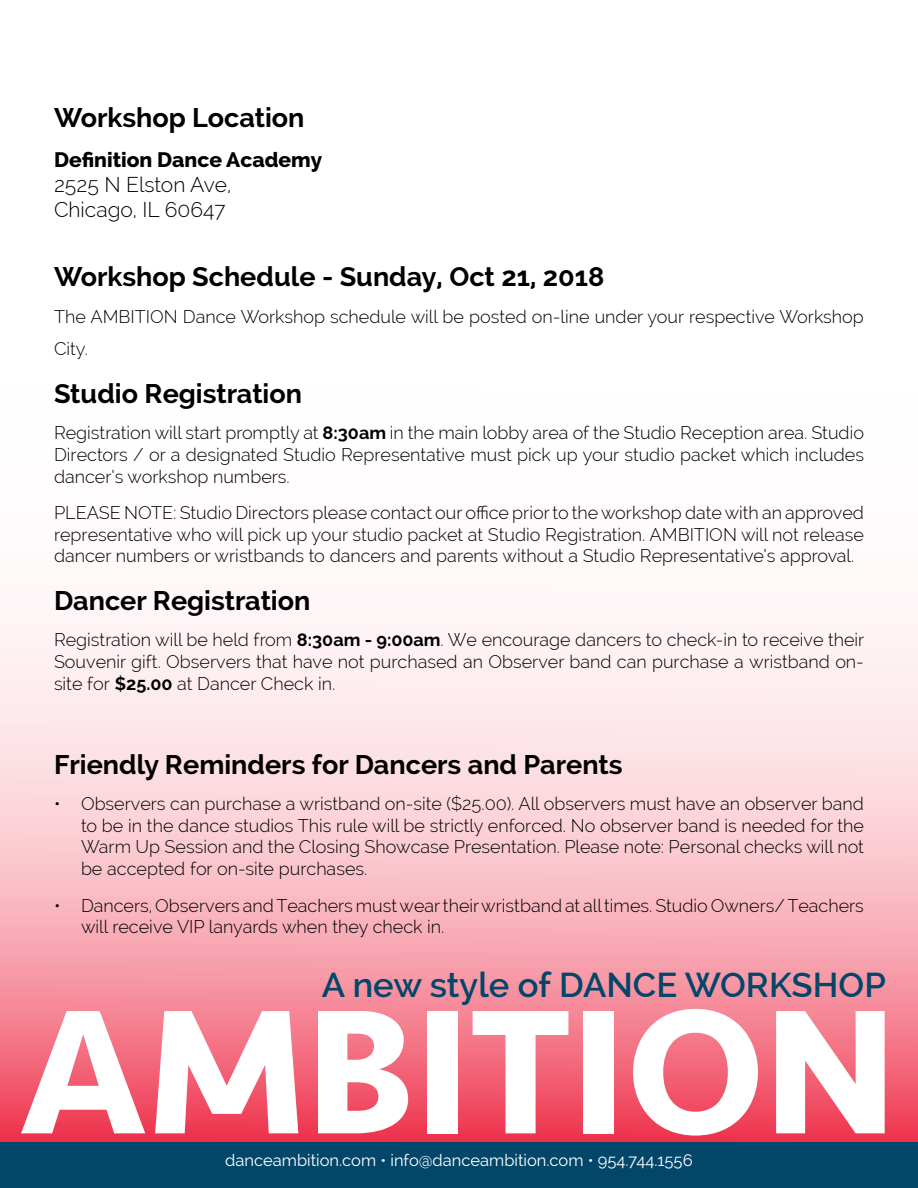
<style>
.page{position:relative;width:918px;height:1188px;background:#fff}
.page>*{position:absolute;margin:0;border:0;box-sizing:border-box;transform-origin:0 0}
.t1{font:700 183.6px "Seravek";color:#fff}
.t2{font:600 34.65px "Raleway";color:#02466a}
.t3{font:700 27px "Raleway";color:#000}
.t4{font:300 21px/25.2px "Raleway";color:#000}
.t5{font:800 21px "Raleway";color:#000}
.t6{font:300 18px/21.6px "Raleway";color:#000;text-align:justify}
.t7{font:16.5px "Raleway";color:#fff}
.s1{font-weight:700}
</style>
<div class="page">
<svg style="left:0;top:622px;width:918px;height:520px;background:#f8b0ba"></svg>
<div style="left:0;top:1142px;width:918px;height:46px;background:#02466a"></div>
<h3 class="t3" style="left:54px;top:102px;width:252px">Workshop Location</h3>
<p class="t5" style="left:54px;top:148px;width:270px">Definition Dance Academy</p>
<p class="t4" style="left:54px;top:172px;width:179px">2525 N Elston Ave,<br>Chicago, IL 60647</p>
<h3 class="t3" style="left:54px;top:261px;width:552px">Workshop Schedule - Sunday, Oct 21, 2018</h3>
<p class="t6" style="left:54px;top:300px;width:811px;line-height:32.4px">The AMBITION Dance Workshop schedule will be posted on-line under your respective Workshop<br>City.</p>
<h3 class="t3" style="left:54px;top:378px;width:250px">Studio Registration</h3>
<p class="t6" style="left:54px;top:422px;width:812px">Registration will start promptly at <span class="s1">8:30am</span> in the main lobby area of the Studio Reception area. Studio Directors / or a designated Studio Representative must pick up your studio packet which includes dancer’s workshop numbers.</p>
<p class="t6" style="left:54px;top:502px;width:812px">PLEASE NOTE: Studio Directors please contact our office prior to the workshop date with an approved representative who will pick up your studio packet at Studio Registration. AMBITION will not release dancer numbers or wristbands to dancers and parents without a Studio Representative’s approval.</p>
<h3 class="t3" style="left:54px;top:585px;width:258px">Dancer Registration</h3>
<p class="t6" style="left:54px;top:629px;width:812px">Registration will be held from <span class="s1">8:30am - 9:00am</span>. We encourage dancers to check-in to receive their Souvenir gift. Observers that have not purchased an Observer band can purchase a wristband on&shy;site for <span class="s1">$25.00</span> at Dancer Check in.</p>
<h3 class="t3" style="left:54px;top:749px;width:570px">Friendly Reminders for Dancers and Parents</h3>
<p class="t6" style="left:81px;top:793px;width:785px;text-indent:-27px">• Observers can purchase a wristband on-site ($25.00). All observers must have an observer band to be in the dance studios This rule will be strictly enforced. No observer band is needed for the Warm Up Session and the Closing Showcase Presentation. Please note: Personal checks will not be accepted for on-site purchases.</p>
<p class="t6" style="left:81px;top:894px;width:784px;text-indent:-27px">• Dancers, Observers and Teachers must wear their wristband at all times. Studio Owners/ Teachers will receive VIP lanyards when they check in.</p>
<h2 class="t2" style="left:322px;top:965px;width:565px">A new style of DANCE WORKSHOP</h2>
<h1 class="t1" style="left:19px;top:958px;width:879px">AMBITION</h1>
<p class="t7" style="left:225px;top:1150px;width:469px">danceambition.com • info@danceambition.com • 954.744.1556</p>
</div>
